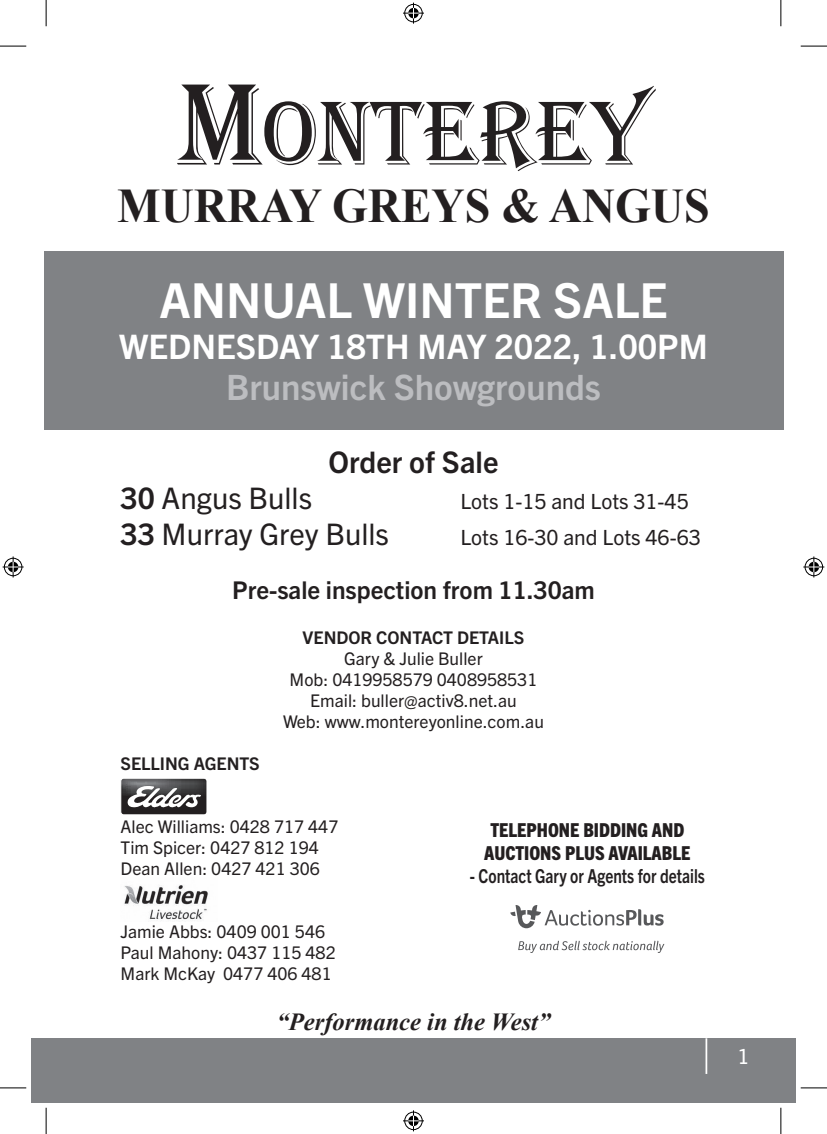
<style>
.page{position:relative;width:827px;height:1134px;background:#fff}
.page>*{position:absolute;margin:0;border:0;box-sizing:border-box;transform-origin:0 0}
.t1{font:93.98px "Algerian";color:#231f20;scale:.95 1}
.t2{font:700 48.3px "Times New Roman";color:#231f20;scale:.95 1}
.t3{font:700 48.3px "Trade Gothic Next LT Pro";color:#fff}
.t4{font:700 35px "Trade Gothic Next LT Pro";color:#bcbdc0}
.t5{font:700 33.77px "Trade Gothic Next LT Pro";color:#fff}
.t6{font:29.75px "Trade Gothic Next LT Pro";color:#231f20}
.t7{font:700 29.75px "Trade Gothic Next LT Pro";color:#231f20}
.t8{font:700 24.5px "Trade Gothic Next LT Pro";color:#231f20}
.t9{font:italic 700 24.5px "Times New Roman";color:#231f20}
.t10{font:21px "Trade Gothic Next LT Pro";color:#231f20}
.t11{font:21px "Trade Gothic Next LT Pro";color:#fff}
.t12{font:800 condensed 19.25px/23.1px "Trade Gothic Next LT Pro";color:#231f20;text-align:center}
.t13{font:700 19.25px "Trade Gothic Next LT Pro";color:#231f20;scale:.8 1}
.t14{font:17.5px/21px "Trade Gothic Next LT Pro";color:#231f20}
.t15{font:700 17.5px "Trade Gothic Next LT Pro";color:#231f20}
.s1{font-size:120.05px}
.s2{font-weight:700}
</style>
<div class="page">
<div style="left:31px;top:1038px;width:764px;height:65px;background:#808285"></div>
<hr style="left:705px;top:1038px;width:2px;height:36px;background:#fff">
<div style="left:44px;top:251px;width:739px;height:179px;background:#808285"></div>
<svg style="left:121px;top:778px;width:86px;height:37px"></svg>
<svg style="left:518px;top:941px;width:146px;height:12px"></svg>
<svg style="left:510px;top:905px;width:153px;height:23px"></svg>
<img style="left:124px;top:885px;width:85px;height:36px">
<svg style="left:0;top:46px;width:26px;height:1px"></svg>
<svg style="left:800px;top:46px;width:26px;height:1px"></svg>
<svg style="left:0;top:1088px;width:26px;height:1px"></svg>
<svg style="left:800px;top:1088px;width:26px;height:1px"></svg>
<svg style="left:46px;top:0;width:1px;height:26px"></svg>
<svg style="left:46px;top:1108px;width:1px;height:26px"></svg>
<svg style="left:780px;top:0;width:1px;height:26px"></svg>
<svg style="left:780px;top:1108px;width:1px;height:26px"></svg>
<svg style="left:403px;top:3px;width:21px;height:21px"></svg>
<svg style="left:403px;top:1110px;width:21px;height:21px"></svg>
<svg style="left:3px;top:556px;width:21px;height:21px"></svg>
<svg style="left:803px;top:556px;width:21px;height:21px"></svg>
<h1 class="t1" style="left:179px;top:81px;width:495px"><span class="s1">M</span>ONTEREY</h1>
<h2 class="t2" style="left:117px;top:173px;width:624px">MURRAY GREYS &amp; ANGUS</h2>
<h2 class="t3" style="left:159px;top:267px;width:509px">ANNUAL WINTER SALE</h2>
<h3 class="t5" style="left:119px;top:323px;width:590px">WEDNESDAY 18TH MAY 2022, 1.00PM</h3>
<h3 class="t4" style="left:226px;top:363px;width:376px">Brunswick Showgrounds</h3>
<h3 class="t7" style="left:328px;top:442px;width:171px">Order of Sale</h3>
<h3 class="t6" style="left:121px;top:478px;width:193px"><span class="s2">30</span> Angus Bulls</h3>
<p class="t10" style="left:460px;top:487px;width:230px">Lots 1-15 and Lots 31-45</p>
<h3 class="t6" style="left:121px;top:513px;width:270px"><span class="s2">33</span> Murray Grey Bulls</h3>
<p class="t10" style="left:460px;top:523px;width:242px">Lots 16-30 and Lots 46-63</p>
<h3 class="t8" style="left:232px;top:573px;width:364px">Pre-sale inspection from 11.30am</h3>
<p class="t15" style="left:302px;top:625px;width:223px">VENDOR CONTACT DETAILS</p>
<p class="t14" style="left:283px;top:647px;width:262px;text-align:center">Gary &amp; Julie Buller<br>Mob: 0419958579 0408958531<br>Email: buller@activ8.net.au<br>Web: www.montereyonline.com.au</p>
<p class="t15" style="left:121px;top:751px;width:141px">SELLING AGENTS</p>
<p class="t14" style="left:121px;top:815px;width:219px">Alec Williams: 0428 717 447<br>Tim Spicer: 0427 812 194<br>Dean Allen: 0427 421 306</p>
<p class="t12" style="left:484px;top:817px;width:208px">TELEPHONE BIDDING AND<br>AUCTIONS PLUS AVAILABLE</p>
<p class="t13" style="left:469px;top:862px;width:295px">- Contact Gary or Agents for details</p>
<p class="t14" style="left:121px;top:920px;width:216px">Jamie Abbs: 0409 001 546<br>Paul Mahony: 0437 115 482<br>Mark McKay 0477 406 481</p>
<h3 class="t9" style="left:277px;top:1005px;width:275px">“Performance in the West”</h3>
<p class="t11" style="left:737px;top:1042px;width:14px">1</p>
</div>
